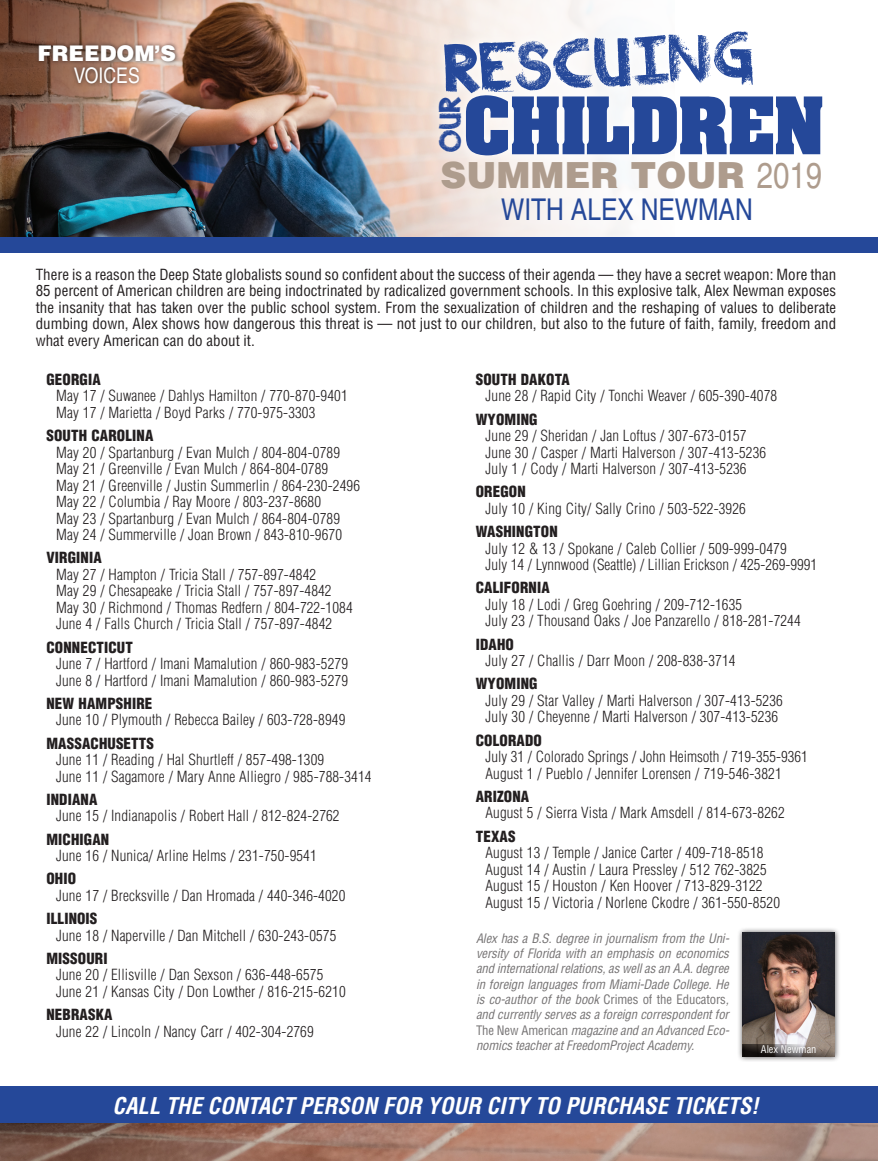
<style>
.page{position:relative;width:878px;height:1161px;background:#fff}
.page>*{position:absolute;margin:0;border:0;box-sizing:border-box;transform-origin:0 0}
.Headline{font:71.4px "Charcoal";color:#254899}
.Headline-2{font:700 67.35px "Aachen";letter-spacing:-.025em;color:#254899}
.t1{font:900 36px "Helvetica";color:#ae9c8d}
.Headline-3{font:31.65px "Charcoal";color:#254899}
.t2{font:condensed 30px "Helvetica";color:#254899}
.t3{font:italic 700 condensed 22.5px "Helvetica";color:#fff}
.t4{font:900 21.45px/22.5px "Helvetica";color:#fff;text-align:center}
.New_Quote{font:300 condensed 15px "Helvetica";letter-spacing:.01em;color:#231f20}
.t5{font:condensed 15px/16.5px "Helvetica";color:#231f20;text-align:justify}
.New_Quote-2{font:900 condensed 15px "Helvetica";letter-spacing:.01em;color:#231f20}
.t6{font:italic condensed 12.75px/15.3px "Helvetica";letter-spacing:-.01em;color:#231f20;text-align:justify}
.t7{font:condensed 10.35px "Helvetica";color:#fff}
.s1{font-weight:400;font-stretch:condensed}
.s2{font-style:normal}
</style>
<div class="page">
<img style="left:0;top:0;width:84px;height:237px">
<img style="left:84px;top:0;width:763px;height:253px">
<div style="left:426px;top:19px;width:409px;height:149px;background:#fff"></div>
<div style="left:35px;top:41px;width:145px;height:47px;background:#231f20;opacity:.75"></div>
<div style="left:0;top:237px;width:878px;height:15px;background:#254899"></div>
<div style="left:737px;top:927px;width:103px;height:135px;background:#231f20;opacity:.75"></div>
<img style="left:742px;top:933px;width:93px;height:112px">
<svg style="left:742px;top:1045px;width:93px;height:12px"></svg>
<img style="left:0;top:1123px;width:878px;height:38px">
<div style="left:0;top:1086px;width:878px;height:37px;background:#254899"></div>
<p class="t4" style="left:37px;top:41px;width:140px">FREEDOM’S<br><span class="s1">VOICES</span></p>
<p class="Headline" style="left:442px;top:29px;width:314px;rotate:-3deg">RESCUING</p>
<p class="Headline-3" style="left:432px;top:152px;width:58px;rotate:-90deg">OUR</p>
<p class="Headline-2" style="left:463px;top:77px;width:363px">CHILDREN</p>
<p class="t1" style="left:440px;top:151px;width:383px">SUMMER TOUR <span class="s1">2019</span></p>
<p class="t2" style="left:501px;top:192px;width:253px">WITH ALEX NEWMAN</p>
<p class="t5" style="left:36px;top:266px;width:802px">There is a reason the Deep State globalists sound so confident about the success of their agenda — they have a secret weapon: More than 85 percent of American children are being indoctrinated by radicalized government schools. In this explosive talk, Alex Newman exposes the insanity that has taken over the public school system. From the sexualization of children and the reshaping of values to deliberate dumbing down, Alex shows how dangerous this threat is — not just to our children, but also to the future of faith, family, freedom and what every American can do about it.</p>
<p class="New_Quote-2" style="left:46px;top:370px;width:56px">GEORGIA</p>
<p class="New_Quote" style="left:56px;top:387px;width:293px">May 17 / Suwanee / Dahlys Hamilton / 770-870-9401</p>
<p class="New_Quote" style="left:56px;top:404px;width:261px">May 17 / Marietta / Boyd Parks / 770-975-3303</p>
<p class="New_Quote-2" style="left:46px;top:426px;width:108px">SOUTH CAROLINA</p>
<p class="New_Quote" style="left:56px;top:443px;width:285px">May 20 / Spartanburg / Evan Mulch / 804-804-0789</p>
<p class="New_Quote" style="left:56px;top:460px;width:273px">May 21 / Greenville / Evan Mulch / 864-804-0789</p>
<p class="New_Quote" style="left:56px;top:476px;width:305px">May 21 / Greenville / Justin Summerlin / 864-230-2496</p>
<p class="New_Quote" style="left:56px;top:493px;width:266px">May 22 / Columbia / Ray Moore / 803-237-8680</p>
<p class="New_Quote" style="left:56px;top:509px;width:285px">May 23 / Spartanburg / Evan Mulch / 864-804-0789</p>
<p class="New_Quote" style="left:56px;top:526px;width:287px">May 24 / Summerville / Joan Brown / 843-810-9670</p>
<p class="New_Quote-2" style="left:46px;top:548px;width:57px">VIRGINIA</p>
<p class="New_Quote" style="left:56px;top:566px;width:261px">May 27 / Hampton / Tricia Stall / 757-897-4842</p>
<p class="New_Quote" style="left:56px;top:582px;width:277px">May 29 / Chesapeake / Tricia Stall / 757-897-4842</p>
<p class="New_Quote" style="left:56px;top:599px;width:298px">May 30 / Richmond / Thomas Redfern / 804-722-1084</p>
<p class="New_Quote" style="left:56px;top:615px;width:277px">June 4 / Falls Church / Tricia Stall / 757-897-4842</p>
<p class="New_Quote-2" style="left:46px;top:638px;width:88px">CONNECTICUT</p>
<p class="New_Quote" style="left:56px;top:655px;width:293px">June 7 / Hartford / Imani Mamalution / 860-983-5279</p>
<p class="New_Quote" style="left:56px;top:671px;width:293px">June 8 / Hartford / Imani Mamalution / 860-983-5279</p>
<p class="New_Quote-2" style="left:46px;top:694px;width:107px">NEW HAMPSHIRE</p>
<p class="New_Quote" style="left:56px;top:711px;width:291px">June 10 / Plymouth / Rebecca Bailey / 603-728-8949</p>
<p class="New_Quote-2" style="left:46px;top:734px;width:109px">MASSACHUSETTS</p>
<p class="New_Quote" style="left:56px;top:751px;width:269px">June 11 / Reading / Hal Shurtleff / 857-498-1309</p>
<p class="New_Quote" style="left:56px;top:767px;width:317px">June 11 / Sagamore / Mary Anne Alliegro / 985-788-3414</p>
<p class="New_Quote-2" style="left:46px;top:790px;width:52px">INDIANA</p>
<p class="New_Quote" style="left:56px;top:807px;width:285px">June 15 / Indianapolis / Robert Hall / 812-824-2762</p>
<p class="New_Quote-2" style="left:46px;top:830px;width:64px">MICHIGAN</p>
<p class="New_Quote" style="left:56px;top:847px;width:262px">June 16 / Nunica/ Arline Helms / 231-750-9541</p>
<p class="New_Quote-2" style="left:46px;top:869px;width:31px">OHIO</p>
<p class="New_Quote" style="left:56px;top:887px;width:291px">June 17 / Brecksville / Dan Hromada / 440-346-4020</p>
<p class="New_Quote-2" style="left:46px;top:909px;width:53px">ILLINOIS</p>
<p class="New_Quote" style="left:56px;top:926px;width:282px">June 18 / Naperville / Dan Mitchell / 630-243-0575</p>
<p class="New_Quote-2" style="left:46px;top:949px;width:63px">MISSOURI</p>
<p class="New_Quote" style="left:56px;top:966px;width:269px">June 20 / Ellisville / Dan Sexson / 636-448-6575</p>
<p class="New_Quote" style="left:56px;top:983px;width:291px">June 21 / Kansas City / Don Lowther / 816-215-6210</p>
<p class="New_Quote-2" style="left:46px;top:1005px;width:68px">NEBRASKA</p>
<p class="New_Quote" style="left:56px;top:1022px;width:259px">June 22 / Lincoln / Nancy Carr / 402-304-2769</p>
<p class="New_Quote-2" style="left:475px;top:370px;width:96px">SOUTH DAKOTA</p>
<p class="New_Quote" style="left:485px;top:387px;width:293px">June 28 / Rapid City / Tonchi Weaver / 605-390-4078</p>
<p class="New_Quote-2" style="left:475px;top:410px;width:63px">WYOMING</p>
<p class="New_Quote" style="left:485px;top:427px;width:262px">June 29 / Sheridan / Jan Loftus / 307-673-0157</p>
<p class="New_Quote" style="left:485px;top:443px;width:282px">June 30 / Casper / Marti Halverson / 307-413-5236</p>
<p class="New_Quote" style="left:485px;top:460px;width:262px">July 1 / Cody / Marti Halverson / 307-413-5236</p>
<p class="New_Quote-2" style="left:475px;top:482px;width:51px">OREGON</p>
<p class="New_Quote" style="left:485px;top:500px;width:262px">July 10 / King City/ Sally Crino / 503-522-3926</p>
<p class="New_Quote-2" style="left:475px;top:522px;width:83px">WASHINGTON</p>
<p class="New_Quote" style="left:485px;top:539px;width:302px">July 12 &amp; 13 / Spokane / Caleb Collier / 509-999-0479</p>
<p class="New_Quote" style="left:485px;top:556px;width:333px">July 14 / Lynnwood (Seattle) / Lillian Erickson / 425-269-9991</p>
<p class="New_Quote-2" style="left:475px;top:578px;width:75px">CALIFORNIA</p>
<p class="New_Quote" style="left:485px;top:596px;width:258px">July 18 / Lodi / Greg Goehring / 209-712-1635</p>
<p class="New_Quote" style="left:485px;top:612px;width:317px">July 23 / Thousand Oaks / Joe Panzarello / 818-281-7244</p>
<p class="New_Quote-2" style="left:475px;top:635px;width:40px">IDAHO</p>
<p class="New_Quote" style="left:485px;top:652px;width:251px">July 27 / Challis / Darr Moon / 208-838-3714</p>
<p class="New_Quote-2" style="left:475px;top:674px;width:63px">WYOMING</p>
<p class="New_Quote" style="left:485px;top:692px;width:299px">July 29 / Star Valley / Marti Halverson / 307-413-5236</p>
<p class="New_Quote" style="left:485px;top:708px;width:294px">July 30 / Cheyenne / Marti Halverson / 307-413-5236</p>
<p class="New_Quote-2" style="left:475px;top:731px;width:68px">COLORADO</p>
<p class="New_Quote" style="left:485px;top:748px;width:323px">July 31 / Colorado Springs / John Heimsoth / 719-355-9361</p>
<p class="New_Quote" style="left:485px;top:764px;width:297px">August 1 / Pueblo / Jennifer Lorensen / 719-546-3821</p>
<p class="New_Quote-2" style="left:475px;top:787px;width:55px">ARIZONA</p>
<p class="New_Quote" style="left:485px;top:804px;width:300px">August 5 / Sierra Vista / Mark Amsdell / 814-673-8262</p>
<p class="New_Quote-2" style="left:475px;top:827px;width:41px">TEXAS</p>
<p class="New_Quote" style="left:485px;top:844px;width:279px">August 13 / Temple / Janice Carter / 409-718-8518</p>
<p class="New_Quote" style="left:485px;top:860px;width:283px">August 14 / Austin / Laura Pressley / 512 762-3825</p>
<p class="New_Quote" style="left:485px;top:877px;width:278px">August 15 / Houston / Ken Hoover / 713-829-3122</p>
<p class="New_Quote" style="left:485px;top:893px;width:296px">August 15 / Victoria / Norlene Ckodre / 361-550-8520</p>
<p class="t6" style="left:476px;top:930px;width:255px">Alex has a B.S. degree in journalism from the Uni&shy;versity of Florida with an emphasis on economics and international relations, as well as an A.A. degree in foreign languages from Miami-Dade College. He is co-author of the book <span class="s2">Crimes of the Educators</span>, and currently serves as a foreign correspondent for <span class="s2">The New American</span> magazine and an Advanced Eco&shy;nomics teacher at FreedomProject Academy.</p>
<p class="t7" style="left:760px;top:1043px;width:57px">Alex Newman</p>
<p class="t3" style="left:112px;top:1092px;width:647px">CALL THE CONTACT PERSON FOR YOUR CITY TO PURCHASE TICKETS!</p>
</div>
